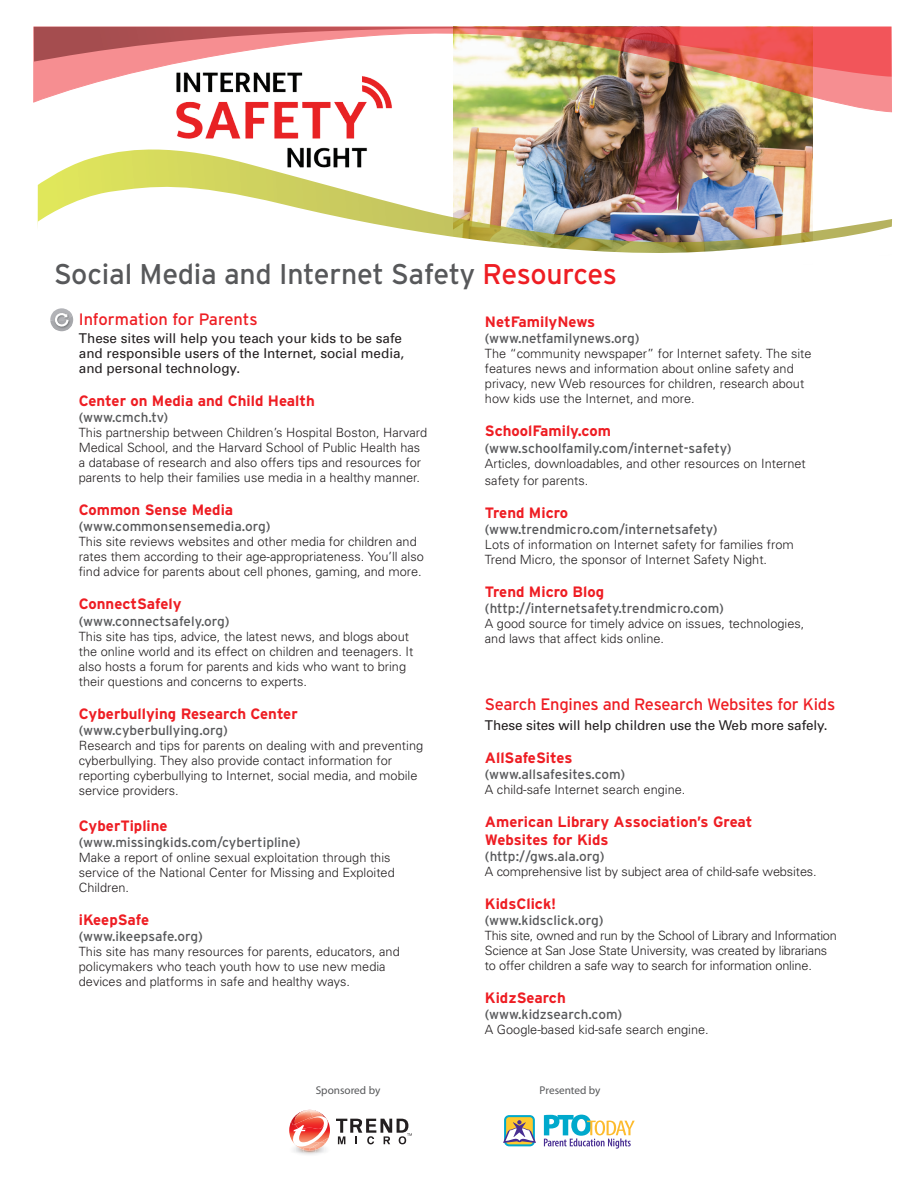
<style>
.page{position:relative;width:918px;height:1188px;background:#fff}
.page>*{position:absolute;margin:0;border:0;box-sizing:border-box;transform-origin:0 0}
.t1{font:28.5px "Interstate";letter-spacing:-.01em;color:#57585a}
.gray_headline{font:16.5px "Interstate";letter-spacing:-.015em;color:#ee1d23}
.red_sub{font:700 15px/18px "Interstate";color:#ee1d23}
.url{font:13.5px "Interstate";color:#57585a}
.para_before_bullet{font:13.5px/15px "Univers";color:#231f20}
.body_copy{font:300 12.75px/15px "Univers";color:#231f20}
.red_sub-2{font:300 12.75px/15px "Univers";color:#231f20}
.t2{font:11.25px "Myriad Pro";color:#57585a}
.s1{color:#ee1d23}
</style>
<div class="page">
<img style="left:308px;top:1109px;width:40px;height:36px">
<svg style="left:290px;top:1110px;width:40px;height:45px"></svg>
<svg style="left:336px;top:1119px;width:76px;height:25px"></svg>
<svg style="left:503px;top:1115px;width:33px;height:31px"></svg>
<svg style="left:544px;top:1115px;width:91px;height:34px"></svg>
<img style="left:454px;top:113px;width:359px;height:27px">
<img style="left:33px;top:26px;width:859px;height:87px">
<div style="left:179px;top:76px;width:231px;height:110px;background:#fff"></div>
<img style="left:166px;top:77px;width:226px;height:62px">
<img style="left:34px;top:26px;width:858px;height:51px">
<img style="left:44px;top:140px;width:769px;height:41px">
<svg style="left:37px;top:181px;width:855px;height:151px"></svg>
<svg style="left:50px;top:308px;width:23px;height:23px"></svg>
<p class="t1" style="left:54px;top:258px;width:565px">Social Media and Internet Safety <span class="s1">Resources</span></p>
<p class="gray_headline" style="left:79px;top:310px;width:180px">Information for Parents</p>
<p class="para_before_bullet" style="left:79px;top:331px;width:327px">These sites will help you teach your kids to be safe and responsible users of the Internet, social media, and personal technology.</p>
<p class="red_sub" style="left:79px;top:392px;width:238px">Center on Media and Child Health</p>
<p class="url" style="left:79px;top:410px;width:91px">(www.cmch.tv)</p>
<p class="body_copy" style="left:79px;top:425px;width:350px">This partnership between Children’s Hospital Boston, Harvard Medical School, and the Harvard School of Public Health has a database of research and also offers tips and resources for parents to help their families use media in a healthy manner.</p>
<p class="red_sub" style="left:79px;top:501px;width:156px">Common Sense Media</p>
<p class="url" style="left:79px;top:519px;width:193px">(www.commonsensemedia.org)</p>
<p class="body_copy" style="left:79px;top:534px;width:347px">This site reviews websites and other media for children and rates them according to their age-appropriateness. You’ll also find advice for parents about cell phones, gaming, and more.</p>
<p class="red_sub" style="left:79px;top:595px;width:104px">ConnectSafely</p>
<p class="url" style="left:79px;top:613px;width:152px">(www.connectsafely.org)</p>
<p class="body_copy" style="left:79px;top:629px;width:336px">This site has tips, advice, the latest news, and blogs about the online world and its effect on children and teenagers. It also hosts a forum for parents and kids who want to bring their questions and concerns to experts.</p>
<p class="red_sub" style="left:79px;top:704px;width:220px">Cyberbullying Research Center</p>
<p class="url" style="left:79px;top:723px;width:151px">(www.cyberbullying.org)</p>
<p class="red_sub-2" style="left:79px;top:738px;width:346px">Research and tips for parents on dealing with and preventing cyberbullying. They also provide contact information for reporting cyberbullying to Internet, social media, and mobile service providers.</p>
<p class="red_sub" style="left:79px;top:816px;width:90px">CyberTipline</p>
<p class="url" style="left:79px;top:835px;width:223px">(www.missingkids.com/cybertipline)</p>
<p class="body_copy" style="left:79px;top:850px;width:317px">Make a report of online sexual exploitation through this service of the National Center for Missing and Exploited<br>Children.</p>
<p class="red_sub" style="left:79px;top:911px;width:72px">iKeepSafe</p>
<p class="url" style="left:79px;top:929px;width:125px">(www.ikeepsafe.org)</p>
<p class="body_copy" style="left:79px;top:944px;width:322px">This site has many resources for parents, educators, and policymakers who teach youth how to use new media devices and platforms in safe and healthy ways.</p>
<p class="red_sub" style="left:485px;top:313px;width:112px">NetFamilyNews</p>
<p class="url" style="left:485px;top:331px;width:156px">(www.netfamilynews.org)</p>
<p class="body_copy" style="left:485px;top:346px;width:328px">The “community newspaper” for Internet safety. The site features news and information about online safety and privacy, new Web resources for children, research about how kids use the Internet, and more.</p>
<p class="red_sub" style="left:485px;top:422px;width:127px">SchoolFamily.com</p>
<p class="url" style="left:485px;top:440px;width:248px">(www.schoolfamily.com/internet-safety)</p>
<p class="body_copy" style="left:485px;top:454px;width:322px;line-height:17.2px">Articles, downloadables, and other resources on Internet safety for parents.</p>
<p class="red_sub" style="left:485px;top:503px;width:85px">Trend Micro</p>
<p class="url" style="left:485px;top:522px;width:234px">(www.trendmicro.com/internetsafety)</p>
<p class="body_copy" style="left:485px;top:537px;width:310px">Lots of information on Internet safety for families from<br>Trend Micro, the sponsor of Internet Safety Night.</p>
<p class="red_sub" style="left:485px;top:583px;width:121px">Trend Micro Blog</p>
<p class="url" style="left:485px;top:601px;width:240px">(http://internetsafety.trendmicro.com)</p>
<p class="body_copy" style="left:485px;top:616px;width:321px">A good source for timely advice on issues, technologies, and laws that affect kids online.</p>
<p class="gray_headline" style="left:485px;top:695px;width:352px">Search Engines and Research Websites for Kids</p>
<p class="para_before_bullet" style="left:485px;top:717px;width:344px">These sites will help children use the Web more safely.</p>
<p class="red_sub" style="left:485px;top:748px;width:89px">AllSafeSites</p>
<p class="url" style="left:485px;top:766px;width:142px">(www.allsafesites.com)</p>
<p class="body_copy" style="left:485px;top:782px;width:202px">A child-safe Internet search engine.</p>
<p class="red_sub" style="left:485px;top:812px;width:269px">American Library Association’s Great<br>Websites for Kids</p>
<p class="url" style="left:485px;top:849px;width:121px">(http://gws.ala.org)</p>
<p class="body_copy" style="left:485px;top:864px;width:333px">A comprehensive list by subject area of child-safe websites.</p>
<p class="red_sub" style="left:485px;top:895px;width:73px">KidsClick!</p>
<p class="url" style="left:485px;top:913px;width:120px">(www.kidsclick.org)</p>
<p class="body_copy" style="left:485px;top:928px;width:353px">This site, owned and run by the School of Library and Information<br>Science at San Jose State University, was created by librarians to offer children a safe way to search for information online.</p>
<p class="red_sub" style="left:485px;top:989px;width:82px">KidzSearch</p>
<p class="url" style="left:485px;top:1007px;width:139px">(www.kidzsearch.com)</p>
<p class="body_copy" style="left:485px;top:1022px;width:225px">A Google-based kid-safe search engine.</p>
<p class="t2" style="left:316px;top:1083px;width:66px">Sponsored by</p>
<p class="t2" style="left:540px;top:1083px;width:62px">Presented by</p>
</div>
